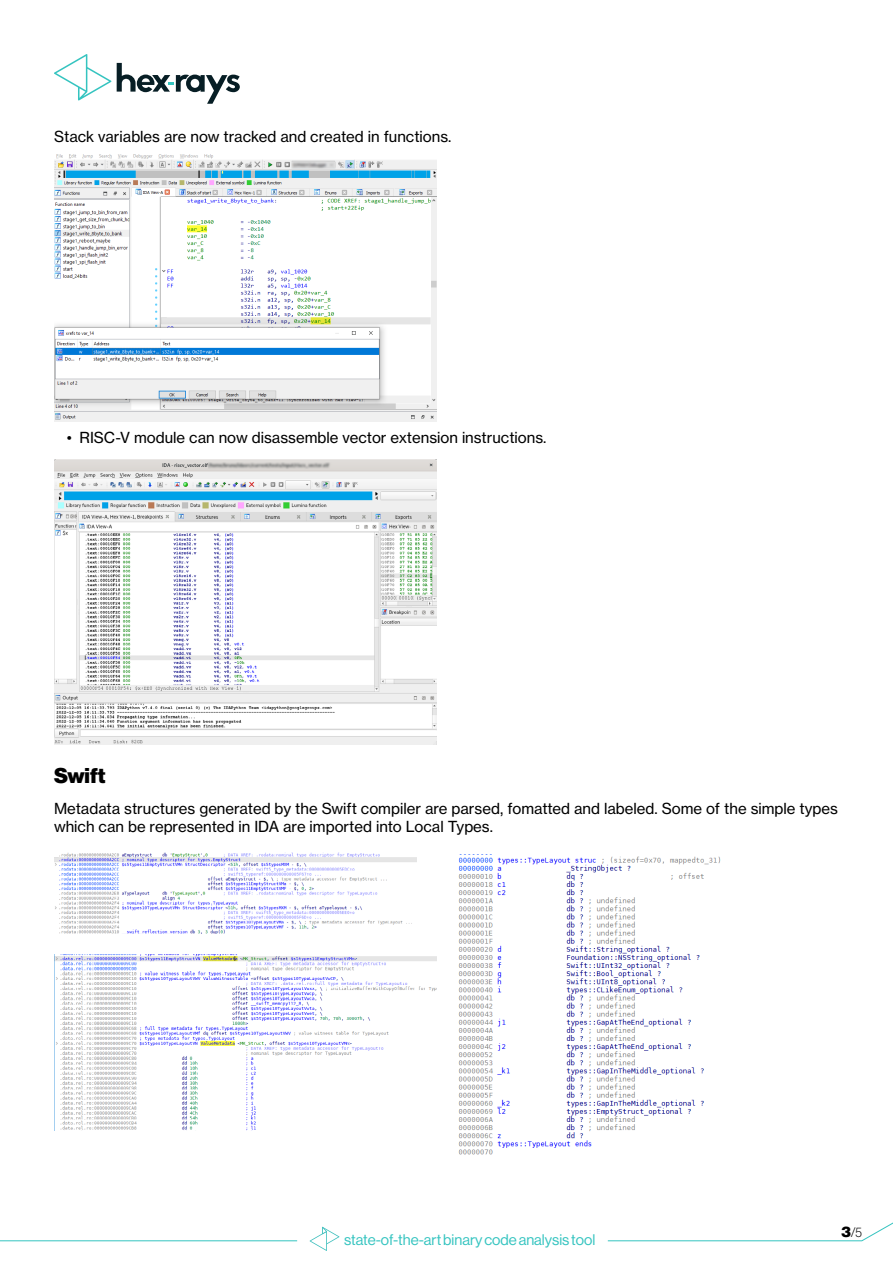
<style>
.page{position:relative;width:893px;height:1263px;background:#fff}
.page>*{position:absolute;margin:0;border:0;box-sizing:border-box;transform-origin:0 0}
.t1{font:21px "N Haas Grotesk DS Pro 95 Blk";color:#000}
.t2{font:15px/18px "N Haas Grotesk TX Pro 55 Rg";color:#000}
.t3{font:15px "N Haas Grotesk DS Pro 55 Rg";color:#35c4c0}
.t4{font:13.5px "N Haas Grotesk DS Pro 35 X Lt";color:#000}
.s1{font-family:"N Haas Grotesk DS Pro 95 Blk";font-size:15px}
</style>
<div class="page">
<svg style="left:117px;top:63px;width:123px;height:41px"></svg>
<svg style="left:54px;top:54px;width:57px;height:46px"></svg>
<hr style="left:0;top:1240px;width:297px;height:1px;background:#35c4c0">
<svg style="left:607px;top:1222px;width:286px;height:19px"></svg>
<svg style="left:310px;top:1227px;width:29px;height:24px"></svg>
<img style="left:54px;top:154px;width:383px;height:267px">
<img style="left:54px;top:459px;width:383px;height:285px">
<img style="left:54px;top:853px;width:363px;height:80px">
<img style="left:54px;top:954px;width:383px;height:176px">
<img style="left:458px;top:856px;width:263px;height:299px">
<p class="t2" style="left:54px;top:128px;width:399px">Stack variables are now tracked and created in functions.</p>
<p class="t2" style="left:67px;top:429px;width:481px">• RISC-V module can now disassemble vector extension instructions.</p>
<h1 class="t1" style="left:54px;top:764px;width:53px">Swift</h1>
<p class="t2" style="left:54px;top:800px;width:785px">Metadata structures generated by the Swift compiler are parsed, fomatted and labeled. Some of the simple types which can be represented in IDA are imported into Local Types.</p>
<p class="t3" style="left:344px;top:1231px;width:253px">state-of-the-art binary code analysis tool</p>
<p class="t4" style="left:841px;top:1224px;width:22px"><span class="s1">3</span>/5</p>
</div>
